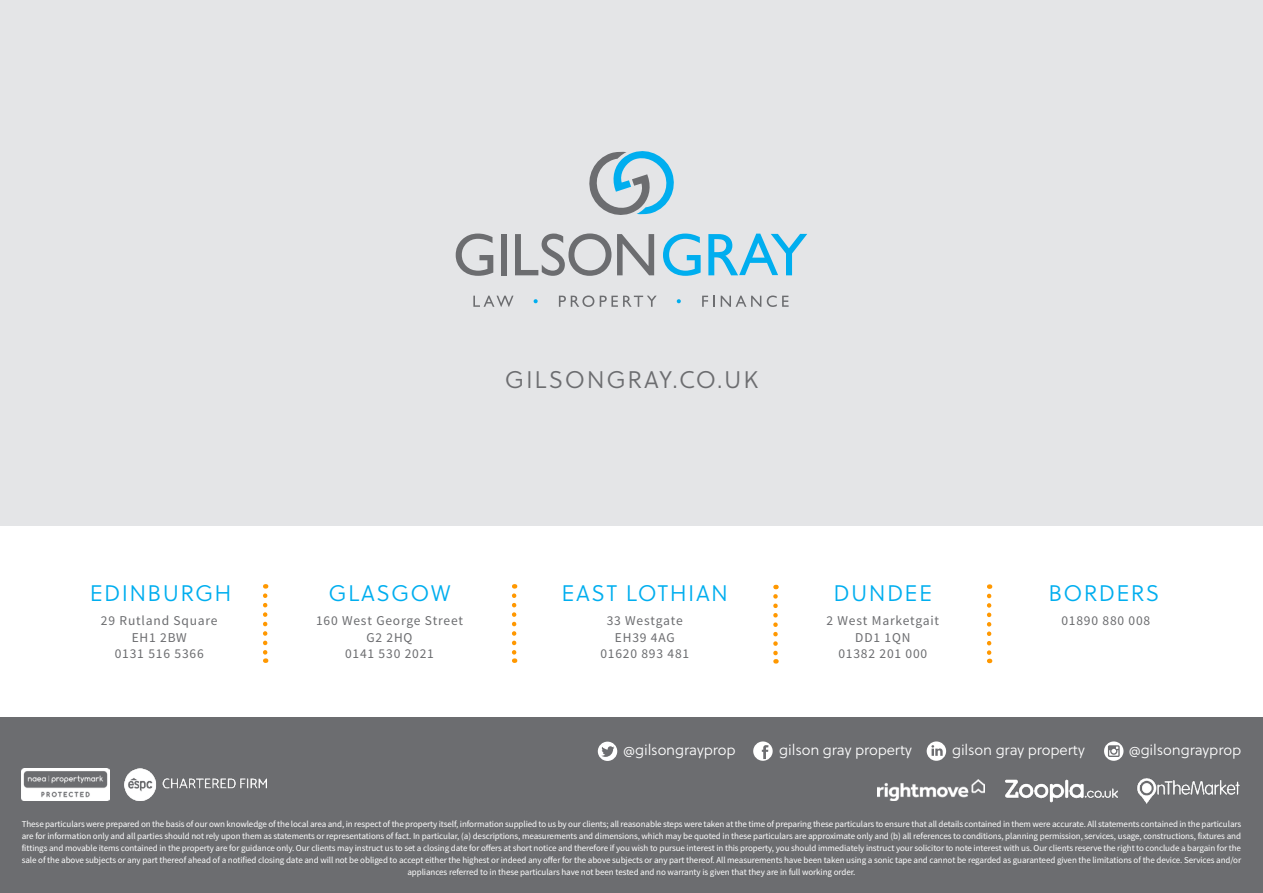
<style>
.page{position:relative;width:1263px;height:893px;background:#fff}
.page>*{position:absolute;margin:0;border:0;box-sizing:border-box;transform-origin:0 0}
.t1{font:24px "Soleil Lt";letter-spacing:.07em;color:#6c6d70}
.t2{font:22.5px "Soleil Lt";letter-spacing:.06em;color:#00aeef}
.t3{font:15px "Soleil Lt";letter-spacing:-.01em;color:#fff}
.t4{font:13.5px/16.2px "Source Sans Pro";letter-spacing:.06em;color:#6c6d70;text-align:center}
.t5{font:9px/12.1px "Source Sans Pro";letter-spacing:-.01em;color:#fff;text-align:center}
</style>
<div class="page">
<div style="left:0;top:0;width:1263px;height:526px;background:#e4e5e7"></div>
<svg style="left:456px;top:234px;width:37px;height:42px"></svg>
<div style="left:501px;top:234px;width:6px;height:41px;background:#6c6d70"></div>
<svg style="left:515px;top:233px;width:96px;height:43px"></svg>
<svg style="left:617px;top:234px;width:37px;height:41px"></svg>
<svg style="left:663px;top:234px;width:38px;height:42px"></svg>
<svg style="left:708px;top:234px;width:99px;height:41px"></svg>
<svg style="left:589px;top:151px;width:85px;height:64px"></svg>
<svg style="left:473px;top:296px;width:40px;height:11px"></svg>
<svg style="left:534px;top:299px;width:4px;height:4px"></svg>
<svg style="left:559px;top:295px;width:35px;height:12px"></svg>
<svg style="left:600px;top:296px;width:57px;height:11px"></svg>
<svg style="left:677px;top:299px;width:4px;height:4px"></svg>
<svg style="left:702px;top:296px;width:13px;height:11px"></svg>
<svg style="left:721px;top:296px;width:40px;height:11px"></svg>
<svg style="left:767px;top:295px;width:22px;height:12px"></svg>
<svg style="left:263px;top:596px;width:4px;height:67px"></svg>
<svg style="left:512px;top:596px;width:4px;height:67px"></svg>
<svg style="left:773px;top:596px;width:5px;height:68px"></svg>
<svg style="left:987px;top:596px;width:4px;height:67px"></svg>
<div style="left:0;top:718px;width:1263px;height:175px;background:#6c6d70"></div>
<svg style="left:598px;top:742px;width:19px;height:19px"></svg>
<svg style="left:753px;top:741px;width:20px;height:20px"></svg>
<svg style="left:927px;top:741px;width:19px;height:20px"></svg>
<svg style="left:1104px;top:741px;width:19px;height:20px"></svg>
<img style="left:878px;top:779px;width:106px;height:22px">
<img style="left:1137px;top:778px;width:103px;height:26px">
<img style="left:1005px;top:779px;width:113px;height:24px">
<img style="left:22px;top:769px;width:88px;height:32px">
<img style="left:124px;top:769px;width:142px;height:32px">
<h2 class="t2" style="left:90px;top:577px;width:143px">EDINBURGH</h2>
<h3 class="t4" style="left:101px;top:613px;width:118px">29 Rutland Square<br>EH1 2BW<br>0131 516 5366</h3>
<h1 class="t1" style="left:505px;top:363px;width:255px">GILSONGRAY.CO.UK</h1>
<h2 class="t2" style="left:328px;top:577px;width:123px">GLASGOW</h2>
<h2 class="t2" style="left:1049px;top:577px;width:112px">BORDERS</h2>
<h3 class="t4" style="left:1061px;top:613px;width:90px">01890 880 008</h3>
<h2 class="t2" style="left:561px;top:577px;width:168px">EAST LOTHIAN</h2>
<h3 class="t4" style="left:600px;top:613px;width:90px">33 Westgate<br>EH39 4AG<br>01620 893 481</h3>
<h2 class="t2" style="left:833px;top:577px;width:100px">DUNDEE</h2>
<h3 class="t4" style="left:826px;top:613px;width:114px">2 West Marketgait<br>DD1 1QN<br>01382 201 000</h3>
<h3 class="t4" style="left:316px;top:613px;width:148px">160 West George Street<br>G2 2HQ<br>0141 530 2021</h3>
<h3 class="t3" style="left:623px;top:739px;width:114px">@gilsongrayprop</h3>
<h3 class="t3" style="left:779px;top:739px;width:134px">gilson gray property</h3>
<h3 class="t3" style="left:952px;top:739px;width:134px">gilson gray property</h3>
<h3 class="t3" style="left:1129px;top:739px;width:114px">@gilsongrayprop</h3>
<p class="t5" style="left:22px;top:818px;width:1221px">These particulars were prepared on the basis of our own knowledge of the local area and, in respect of the property itself, information supplied to us by our clients; all reasonable steps were taken at the time of preparing these particulars to ensure that all details contained in them were accurate. All statements contained in the particulars are for information only and all parties should not rely upon them as statements or representations of fact. In particular, (a) descriptions, measurements and dimensions, which may be quoted in these particulars are approximate only and (b) all references to conditions, planning permission, services, usage, constructions, fixtures and fittings and movable items contained in the property are for guidance only. Our clients may instruct us to set a closing date for offers at short notice and therefore if you wish to pursue interest in this property, you should immediately instruct your solicitor to note interest with us. Our clients reserve the right to conclude a bargain for the sale of the above subjects or any part thereof ahead of a notified closing date and will not be obliged to accept either the highest or indeed any offer for the above subjects or any part thereof. All measurements have been taken using a sonic tape and cannot be regarded as guaranteed given the limitations of the device. Services and/or appliances referred to in these particulars have not been tested and no warranty is given that they are in full working order.</p>
</div>
